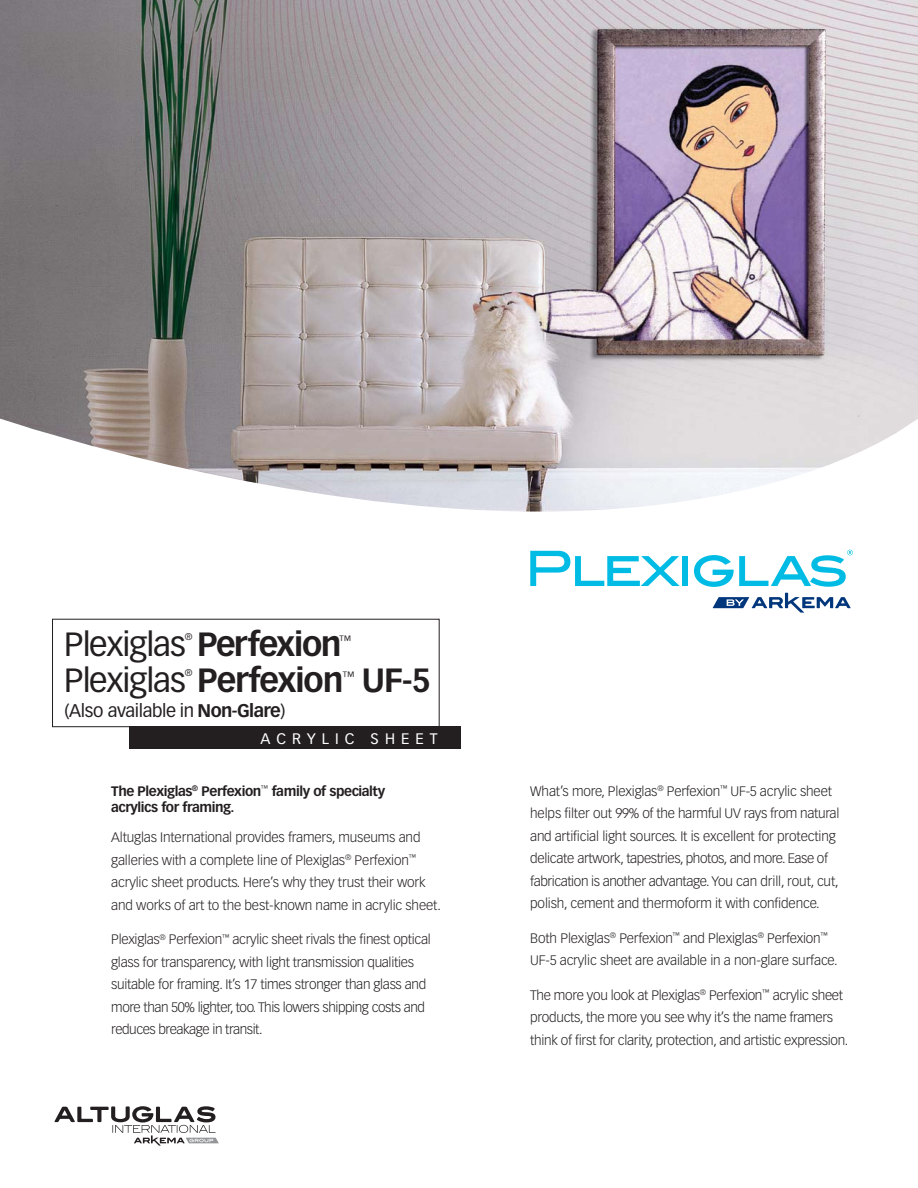
<style>
.page{position:relative;width:918px;height:1188px;background:#fff}
.page>*{position:absolute;margin:0;border:0;box-sizing:border-box;transform-origin:0 0}
.t1{font:33px "Vectora LT Std";letter-spacing:-.03em;color:#231f20}
.t2{font:700 33px "Vectora LT Std";color:#231f20}
.t3{font:18px "Vectora LT Std";letter-spacing:-.02em;color:#231f20}
.t4{font:15px "Vectora LT Std";letter-spacing:.4em;color:#fff}
.t5{font:300 13.5px/22.5px "Vectora LT Std";letter-spacing:-.02em;color:#231f20}
.t6{font:700 13.5px/16.5px "Vectora LT Std";letter-spacing:-.03em;color:#231f20}
.t7{font:300 13.05px "Univers";color:#231f20}
.t8{font:9.6px "Vectora LT Std";color:#231f20}
.s1{font-weight:700}
</style>
<div class="page">
<img style="left:0;top:0;width:918px;height:405px">
<svg style="left:0;top:405px;width:918px;height:188px"></svg>
<div style="left:129px;top:726px;width:332px;height:23px;background:#231f20"></div>
<svg style="left:55px;top:1106px;width:164px;height:40px"></svg>
<svg style="left:713px;top:593px;width:138px;height:20px"></svg>
<svg style="left:530px;top:551px;width:150px;height:35px"></svg>
<div style="left:683px;top:556px;width:5px;height:30px;background:#00bce4"></div>
<svg style="left:694px;top:550px;width:159px;height:37px"></svg>
<h1 class="t1" style="left:64px;top:625px;width:279px">Plexiglas <span class="s1">Perfexion</span></h1>
<p class="t8" style="left:185px;top:631px;width:9px">®</p>
<p class="t7" style="left:339px;top:636px;width:14px">™</p>
<h1 class="t1" style="left:64px;top:661px;width:281px">Plexiglas <span class="s1">Perfexion</span></h1>
<p class="t8" style="left:185px;top:667px;width:9px">®</p>
<p class="t7" style="left:343px;top:672px;width:14px">™</p>
<h1 class="t2" style="left:362px;top:666px;width:71px">UF-5</h1>
<h2 class="t3" style="left:65px;top:700px;width:222px">(Also available in <span class="s1">Non-Glare</span>)</h2>
<p class="t4" style="left:260px;top:730px;width:179px">ACRYLIC SHEET</p>
<p class="t6" style="left:111px;top:783px;width:275px">The Plexiglas<sup>®</sup> Perfexion<sup>™</sup> family of specialty acrylics for framing.</p>
<p class="t5" style="left:111px;top:827px;width:331px">Altuglas International provides framers, museums and galleries with a complete line of Plexiglas<sup>®</sup> Perfexion<sup>™ </sup>acrylic sheet products. Here’s why they trust their work and works of art to the best-known name in acrylic sheet.</p>
<p class="t5" style="left:111px;top:929px;width:321px">Plexiglas<sup>®</sup> Perfexion<sup>™</sup> acrylic sheet rivals the finest optical glass for transparency, with light transmission qualities suitable for framing. It’s 17 times stronger than glass and more than 50% lighter, too. This lowers shipping costs and reduces breakage in transit.</p>
<p class="t5" style="left:530px;top:780px;width:311px">What’s more, Plexiglas<sup>®</sup> Perfexion<sup>™</sup> UF-5 acrylic sheet helps filter out 99% of the harmful UV rays from natural and artificial light sources. It is excellent for protecting delicate artwork, tapestries, photos, and more. Ease of fabrication is another advantage. You can drill, rout, cut, polish, cement and thermoform it with confidence.</p>
<p class="t5" style="left:530px;top:927px;width:309px">Both Plexiglas<sup>®</sup> Perfexion<sup>™</sup> and Plexiglas<sup>®</sup> Perfexion<sup>™<br></sup>UF-5 acrylic sheet are available in a non-glare surface.</p>
<p class="t5" style="left:530px;top:984px;width:320px">The more you look at Plexiglas<sup>®</sup> Perfexion<sup>™</sup> acrylic sheet products, the more you see why it’s the name framers think of first for clarity, protection, and artistic expression.</p>
</div>
